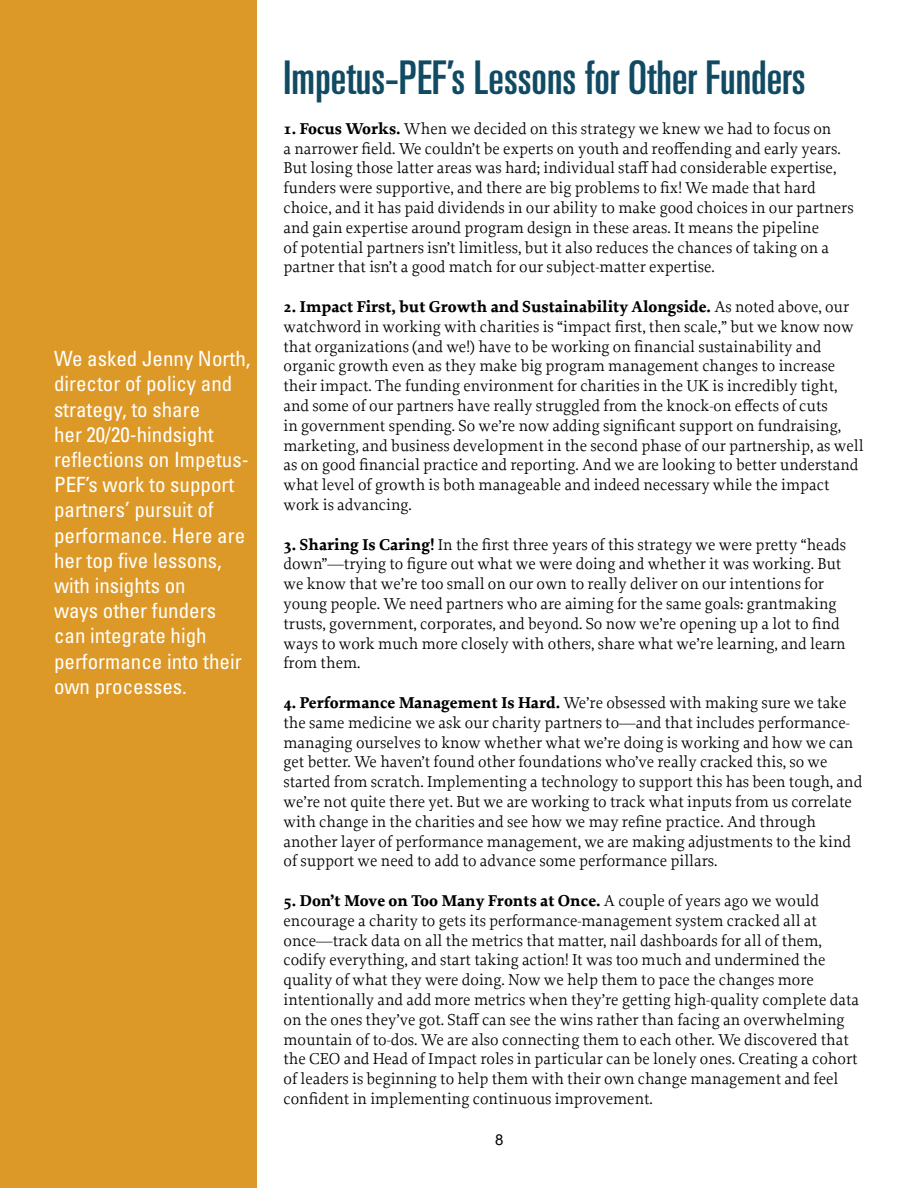
<style>
.page{position:relative;width:918px;height:1188px;background:#fff}
.page>*{position:absolute;margin:0;border:0;box-sizing:border-box;transform-origin:0 0}
.t1{font:ultra-condensed 46.5px "Univers LT Std";color:#114b63}
.t2{font:condensed 21px/25.2px "Univers LT Std";color:#fff}
.t3{font:16.5px/19.8px "Proforma";color:#000}
.t4{font:15px "Arial";color:#000}
.s1{font-weight:700}
</style>
<div class="page">
<div style="left:0;top:0;width:256px;height:1188px;background:#dd9927"></div>
<p class="t2" style="left:54px;top:346px;width:198px">We asked Jenny North, director of policy and strategy, to share<br>her 20/20-hindsight reflections on Impetus-<br>PEF’s work to support partners’ pursuit of performance. Here are her top five lessons, with insights on<br>ways other funders can integrate high performance into their own processes.</p>
<h1 class="t1" style="left:284px;top:51px;width:523px">Impetus-PEF’s Lessons for Other Funders</h1>
<p class="t3" style="left:284px;top:118px;width:572px"><span class="s1">1. Focus Works.</span> When we decided on this strategy we knew we had to focus on<br>a narrower field. We couldn’t be experts on youth and reoffending and early years.<br>But losing those latter areas was hard; individual staff had considerable expertise, funders were supportive, and there are big problems to fix! We made that hard choice, and it has paid dividends in our ability to make good choices in our partners and gain expertise around program design in these areas. It means the pipeline<br>of potential partners isn’t limitless, but it also reduces the chances of taking on a partner that isn’t a good match for our subject-matter expertise.</p>
<p class="t3" style="left:284px;top:296px;width:582px"><span class="s1">2. Impact First, but Growth and Sustainability Alongside.</span> As noted above, our watchword in working with charities is “impact first, then scale,” but we know now that organizations (and we!) have to be working on financial sustainability and organic growth even as they make big program management changes to increase their impact. The funding environment for charities in the UK is incredibly tight, and some of our partners have really struggled from the knock-on effects of cuts<br>in government spending. So we’re now adding significant support on fundraising, marketing, and business development in the second phase of our partnership, as well as on good financial practice and reporting. And we are looking to better understand what level of growth is both manageable and indeed necessary while the impact work is advancing.</p>
<p class="t3" style="left:284px;top:534px;width:564px"><span class="s1">3. Sharing Is Caring!</span> In the first three years of this strategy we were pretty “heads down”—trying to figure out what we were doing and whether it was working. But we know that we’re too small on our own to really deliver on our intentions for young people. We need partners who are aiming for the same goals: grantmaking trusts, government, corporates, and beyond. So now we’re opening up a lot to find ways to work much more closely with others, share what we’re learning, and learn from them.</p>
<p class="t3" style="left:284px;top:692px;width:580px"><span class="s1">4. Performance Management Is Hard.</span> We’re obsessed with making sure we take the same medicine we ask our charity partners to—and that includes performance&shy;managing ourselves to know whether what we’re doing is working and how we can get better. We haven’t found other foundations who’ve really cracked this, so we started from scratch. Implementing a technology to support this has been tough, and we’re not quite there yet. But we are working to track what inputs from us correlate with change in the charities and see how we may refine practice. And through another layer of performance management, we are making adjustments to the kind of support we need to add to advance some performance pillars.</p>
<p class="t3" style="left:284px;top:890px;width:577px"><span class="s1">5. Don’t Move on Too Many Fronts at Once.</span> A couple of years ago we would encourage a charity to gets its performance-management system cracked all at once—track data on all the metrics that matter, nail dashboards for all of them, codify everything, and start taking action! It was too much and undermined the quality of what they were doing. Now we help them to pace the changes more intentionally and add more metrics when they’re getting high-quality complete data on the ones they’ve got. Staff can see the wins rather than facing an overwhelming mountain of to-dos. We are also connecting them to each other. We discovered that the CEO and Head of Impact roles in particular can be lonely ones. Creating a cohort of leaders is beginning to help them with their own change management and feel confident in implementing continuous improvement.</p>
<p class="t4" style="left:495px;top:1129px;width:10px">8</p>
</div>
